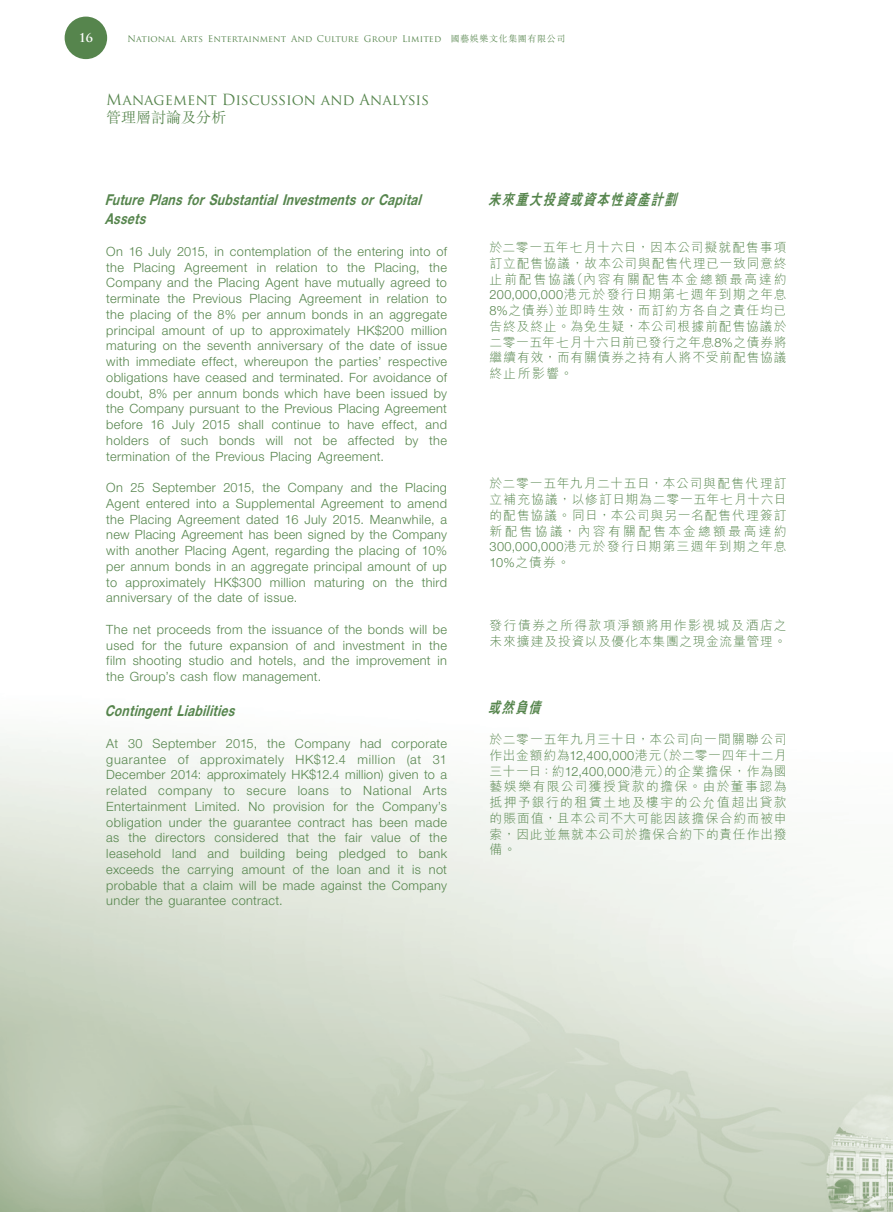
<style>
.page{position:relative;width:893px;height:1212px;background:#fff}
.page>*{position:absolute;margin:0;border:0;box-sizing:border-box;transform-origin:0 0}
._04___H2{font:italic 700 15px/19.5px "Helvetica Neue LT Std";color:#56854d;scale:.8 1}
.t1{font:15px "Trajan Pro";color:#56854d}
._04___H2-2{font:italic 800 15px "C Hei 2 HK";color:#56854d;scale:.8 1}
.t2{font:300 15px "M Sung HK";color:#56854d}
._11_P0{font:300 12.75px/15.8px "Helvetica Neue LT Std";letter-spacing:.025em;color:#56854d;text-align:justify}
._11_P0-2{font:300 12.75px/15.8px "M Hei HK";letter-spacing:.08em;color:#56854d;text-align:justify}
.t3{font:700 12px "Trajan Pro";color:#fff}
.t4{font:9px "Trajan Pro";letter-spacing:.015em;color:#56854d}
.s1{font-family:"M Sung HK";font-weight:300}
.s2{font-family:"Helvetica Neue LT Std"}
</style>
<div class="page">
<div style="left:65px;top:17px;width:42px;height:42px;background:#56854d;border-radius:50%"></div>
<p class="t3" style="left:79px;top:31px;width:16px">16</p>
<p class="t4" style="left:128px;top:33px;width:439px">National Arts Entertainment And Culture Group Limited <span class="s1">國藝娛樂文化集團有限公司</span></p>
<p class="t1" style="left:106px;top:90px;width:324px">Management Discussion and Analysis</p>
<p class="t2" style="left:106px;top:107px;width:122px">管理層討論及分析</p>
<p class="_04___H2" style="left:105px;top:189px;width:402px">FuturePlansforSubstantialInvestmentsorCapital<br>Assets</p>
<p class="_11_P0" style="left:106px;top:243px;width:342px">On 16 July 2015, in contemplation of the entering into of the Placing Agreement in relation to the Placing, the Company and the Placing Agent have mutually agreed to terminate the Previous Placing Agreement in relation to the placing of the 8% per annum bonds in an aggregate principal amount of up to approximately HK$200 million maturing on the seventh anniversary of the date of issue with immediate effect, whereupon the parties’ respective obligations have ceased and terminated. For avoidance of doubt, 8% per annum bonds which have been issued by the Company pursuant to the Previous Placing Agreement before 16 July 2015 shall continue to have effect, and holders of such bonds will not be affected by the termination of the Previous Placing Agreement.</p>
<p class="_11_P0" style="left:106px;top:479px;width:342px">On 25 September 2015, the Company and the Placing Agent entered into a Supplemental Agreement to amend the Placing Agreement dated 16 July 2015. Meanwhile, a new Placing Agreement has been signed by the Company with another Placing Agent, regarding the placing of 10% per annum bonds in an aggregate principal amount of up to approximately HK$300 million maturing on the third anniversary of the date of issue.</p>
<p class="_11_P0" style="left:106px;top:621px;width:342px">The net proceeds from the issuance of the bonds will be used for the future expansion of and investment in the film shooting studio and hotels, and the improvement in the Group’s cash flow management.</p>
<p class="_04___H2" style="left:105px;top:701px;width:169px">ContingentLiabilities</p>
<p class="_11_P0" style="left:106px;top:735px;width:342px">At 30 September 2015, the Company had corporate guarantee of approximately HK$12.4 million (at 31<br>December 2014: approximately HK$12.4 million) given to a related company to secure loans to National Arts Entertainment Limited. No provision for the Company’s obligation under the guarantee contract has been made as the directors considered that the fair value of the leasehold land and building being pledged to bank exceeds the carrying amount of the loan and it is not probable that a claim will be made against the Company under the guarantee contract.</p>
<p class="_04___H2-2" style="left:488px;top:189px;width:244px">未來重大投資或資本性資產計劃</p>
<p class="_11_P0-2" style="left:490px;top:239px;width:299px">於二零一五年七月十六日，因本公司擬就配售事項訂立配售協議，故本公司與配售代理已一致同意終止前配售協議（內容有關配售本金總額最高達約<span class="s2">200,000,000</span>港元於發行日期第七週年到期之年息<span class="s2">8%</span>之債券）並即時生效，而訂約方各自之責任均已告終及終止。為免生疑，本公司根據前配售協議於二零一五年七月十六日前已發行之年息<span class="s2">8%</span>之債券將繼續有效，而有關債券之持有人將不受前配售協議終止所影響。</p>
<p class="_11_P0-2" style="left:490px;top:475px;width:299px">於二零一五年九月二十五日，本公司與配售代理訂立補充協議，以修訂日期為二零一五年七月十六日的配售協議。同日，本公司與另一名配售代理簽訂新配售協議，內容有關配售本金總額最高達約<span class="s2">300,000,000</span>港元於發行日期第三週年到期之年息<span class="s2">10%</span>之債券。</p>
<p class="_11_P0-2" style="left:490px;top:617px;width:299px">發行債券之所得款項淨額將用作影視城及酒店之未來擴建及投資以及優化本集團之現金流量管理。</p>
<p class="_04___H2-2" style="left:488px;top:697px;width:74px">或然負債</p>
<p class="_11_P0-2" style="left:490px;top:731px;width:299px">於二零一五年九月三十日，本公司向一間關聯公司作出金額約為<span class="s2">12,400,000</span>港元（於二零一四年十二月三十一日：約<span class="s2">12,400,000</span>港元）的企業擔保，作為國藝娛樂有限公司獲授貸款的擔保。由於董事認為抵押予銀行的租賃土地及樓宇的公允值超出貸款的賬面值，且本公司不大可能因該擔保合約而被申索，因此並無就本公司於擔保合約下的責任作出撥備。</p>
</div>
